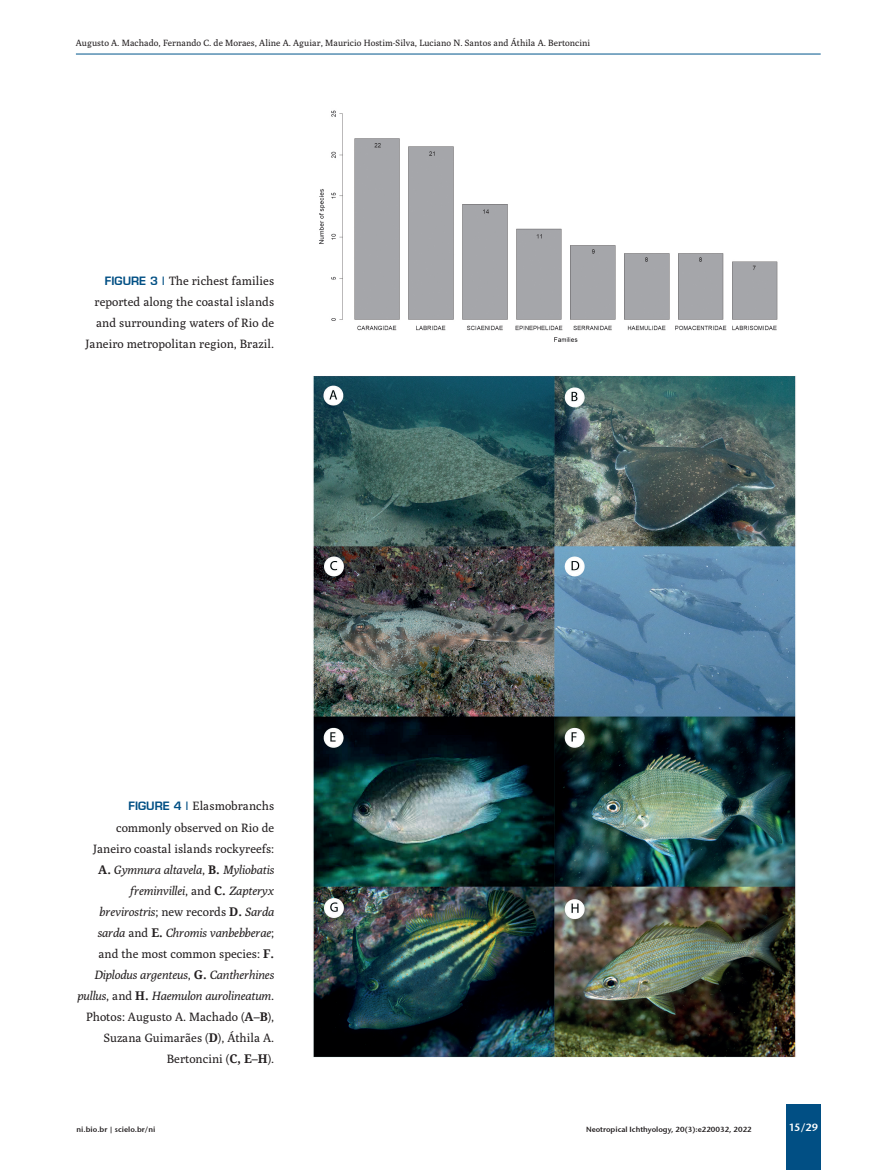
<style>
.page{position:relative;width:893px;height:1170px;background:#fff}
.page>*{position:absolute;margin:0;border:0;box-sizing:border-box;transform-origin:0 0}
.t1{font:12px/21px "Poly";color:#231f20;text-align:right}
.t2{font:10.5px "Stone Sans Sem ITCTT Semi";color:#fff}
.t3{font:9px "Poly";color:#231f20}
.t4{font:7.5px "Stone Sans Sem ITCTT Semi";color:#231f20}
.s1{font-family:"Eugenio Medium Normal";color:#014f84}
.s2{font-family:"Droid Serif";font-weight:700}
.s3{font-style:italic}
</style>
<div class="page">
<hr style="left:76px;top:54px;width:745px;height:1px;background:#01558c">
<div style="left:786px;top:1104px;width:35px;height:65px;background:#014f84"></div>
<img style="left:313px;top:376px;width:483px;height:682px">
<img style="left:319px;top:110px;width:459px;height:232px">
<p class="t3" style="left:76px;top:38px;width:516px">Augusto A. Machado, Fernando C. de Moraes, Aline A. Aguiar, Mauricio Hostim-Silva, Luciano N. Santos and Áthila A. Bertoncini</p>
<p class="t1" style="left:86px;top:270px;width:190px"><span class="s1">FIGURE 3 |</span> The richest families reported along the coastal islands and surrounding waters of Rio de Janeiro metropolitan region, Brazil.</p>
<p class="t1" style="left:78px;top:795px;width:198px"><span class="s1">FIGURE 4 |</span> Elasmobranchs commonly observed on Rio de<br>Janeiro coastal islands rockyreefs:<br><span class="s2">A.</span> <span class="s3">Gymnura altavela</span>, <span class="s2">B.</span> <span class="s3">Myliobatis freminvillei</span>, and <span class="s2">C.</span> <span class="s3">Zapteryx brevirostris</span>; new records <span class="s2">D.</span> <span class="s3">Sarda sarda</span> and <span class="s2">E.</span> <span class="s3">Chromis vanbebberae</span>; and the most common species: <span class="s2">F.<br></span><span class="s3">Diplodus argenteus</span>, <span class="s2">G.</span> <span class="s3">Cantherhines pullus</span>, and <span class="s2">H.</span> <span class="s3">Haemulon aurolineatum</span>.<br>Photos: Augusto A. Machado (<span class="s2">A–B</span>),<br>Suzana Guimarães (<span class="s2">D</span>), Áthila A.<br>Bertoncini (<span class="s2">C, E–H</span>).</p>
<p class="t4" style="left:77px;top:1124px;width:80px">ni.bio.br | scielo.br/ni</p>
<p class="t4" style="left:586px;top:1124px;width:167px">Neotropical Ichthyology, 20(3):e220032, 2022</p>
<p class="t2" style="left:789px;top:1121px;width:31px">15/29</p>
</div>
